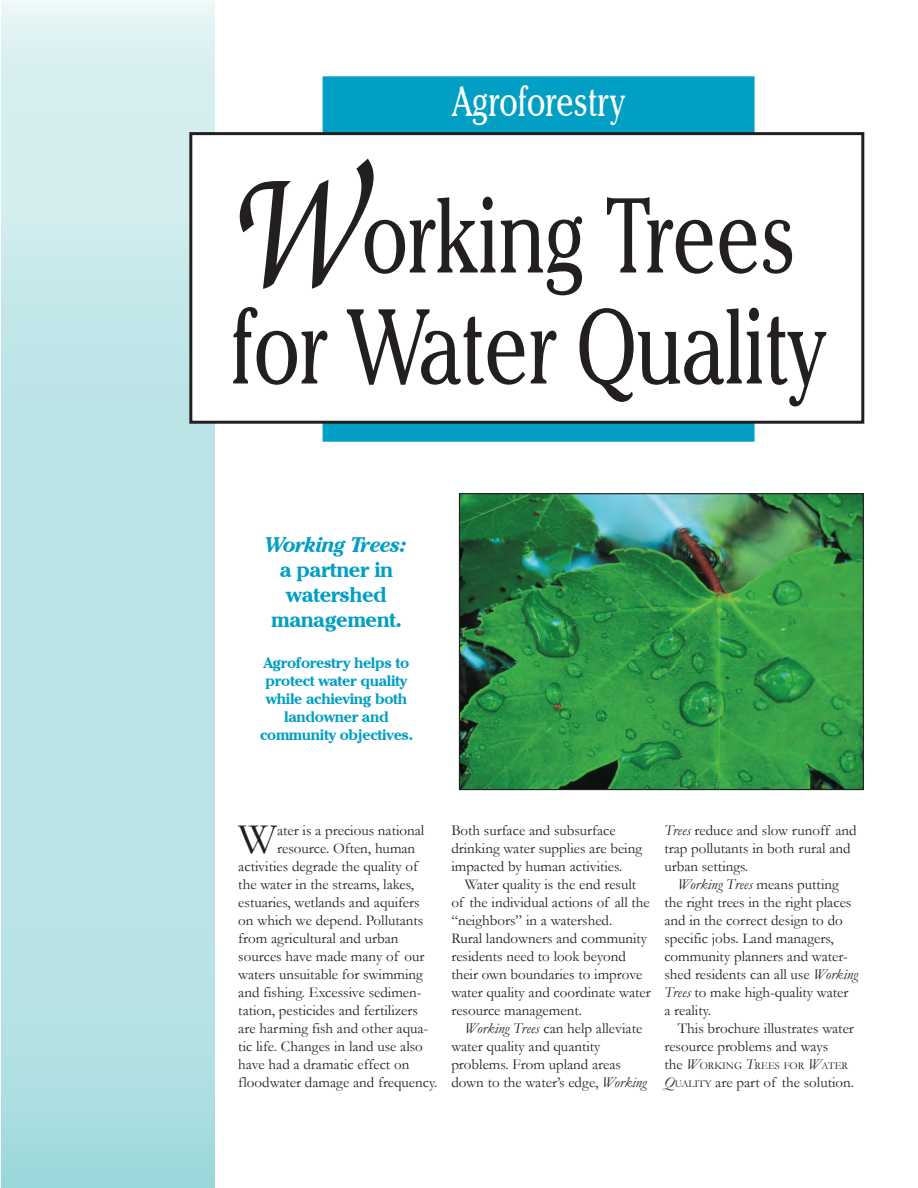
<style>
.page{position:relative;width:918px;height:1188px;background:#fff}
.page>*{position:absolute;margin:0;border:0;box-sizing:border-box;transform-origin:0 0}
.t1{font:italic 500 172.5px "Zapf Chancery IT Cby BT";color:#231f20;scale:.8 1}
.t2{font:105px "Cheltenham IT Cby BT";color:#231f20;scale:.75 1}
.t3{font:43.8px "Garamond";color:#231f20}
.t4{font:42px "Cheltenham IT Cby BT";color:#fff;scale:.75 1}
.t5{font:700 21px "Cheltenham IT Cby BT";letter-spacing:-.02em;color:#009fc3}
.t6{font:italic 700 21px "Cheltenham IT Cby BT";letter-spacing:-.02em;color:#009fc3}
.t7{font:15px/18px "Garamond";color:#231f20}
.t8{font:700 15px "Cheltenham IT Cby BT";letter-spacing:-.02em;color:#009fc3}
.t9{font:italic 15px "Garamond";color:#231f20}
.t10{font:10.5px "Garamond";color:#231f20}
.s1{font-style:italic}
.s2{font-style:normal}
.s3{font-size:15px}
.s4{font-style:italic;font-size:15px}
.s5{font-size:10.5px}
</style>
<div class="page">
<svg style="left:2px;top:0;width:213px;height:1188px;background:#bee5e7"></svg>
<div style="left:323px;top:76px;width:432px;height:366px;background:#009fc3;border:2px solid #009fc3"></div>
<img style="left:461px;top:495px;width:401px;height:293px">
<div style="left:459px;top:493px;width:405px;height:297px;border:1px solid #231f20"></div>
<div style="left:191px;top:134px;width:672px;height:288px;background:#fff"></div>
<div style="left:189px;top:132px;width:675px;height:292px;border:3px solid #231f20"></div>
<p class="t4" style="left:452px;top:75px;width:232px">Agroforestry</p>
<p class="t1" style="left:237px;top:140px;width:160px">W</p>
<p class="t2" style="left:362px;top:170px;width:580px">orking Trees</p>
<p class="t2" style="left:231px;top:281px;width:794px">for Water Quality</p>
<p class="t6" style="left:266px;top:531px;width:143px">Working Trees:</p>
<p class="t5" style="left:280px;top:556px;width:115px">a partner in</p>
<p class="t5" style="left:286px;top:582px;width:102px">watershed</p>
<p class="t5" style="left:271px;top:607px;width:132px">management.</p>
<p class="t8" style="left:264px;top:653px;width:147px">Agroforestry helps to</p>
<p class="t8" style="left:266px;top:671px;width:143px">protect water quality</p>
<p class="t8" style="left:266px;top:689px;width:143px">while achieving both</p>
<p class="t8" style="left:284px;top:707px;width:106px">landowner and</p>
<p class="t8" style="left:260px;top:725px;width:154px">community objectives.</p>
<p class="t3" style="left:238px;top:810px;width:40px">W</p>
<p class="t7" style="left:277px;top:821px;width:149px">ater is a precious national</p>
<p class="t7" style="left:277px;top:839px;width:140px">resource. Often, human</p>
<p class="t7" style="left:238px;top:857px;width:181px">activities degrade the quality of</p>
<p class="t7" style="left:238px;top:875px;width:177px">the water in the streams, lakes,</p>
<p class="t7" style="left:238px;top:893px;width:183px">estuaries, wetlands and aquifers</p>
<p class="t7" style="left:238px;top:911px;width:187px">on which we depend. Pollutants</p>
<p class="t7" style="left:238px;top:929px;width:162px">from agricultural and urban</p>
<p class="t7" style="left:238px;top:947px;width:188px">sources have made many of our</p>
<p class="t7" style="left:238px;top:965px;width:186px">waters unsuitable for swimming</p>
<p class="t7" style="left:238px;top:983px;width:185px">and fishing. Excessive sedimen-</p>
<p class="t7" style="left:238px;top:1001px;width:181px">tation, pesticides and fertilizers</p>
<p class="t7" style="left:238px;top:1019px;width:191px">are harming fish and other aqua-</p>
<p class="t7" style="left:238px;top:1037px;width:186px">tic life. Changes in land use also</p>
<p class="t7" style="left:238px;top:1055px;width:173px">have had a dramatic effect on</p>
<p class="t7" style="left:238px;top:1073px;width:201px">floodwater damage and frequency.</p>
<p class="t7" style="left:451px;top:821px;width:192px">Both surface and subsurface drinking water supplies are being impacted by human activities.</p>
<p class="t7" style="left:451px;top:875px;width:200px;text-indent:14px">Water quality is the end result of the individual actions of all the “neighbors” in a watershed.</p>
<p class="t7" style="left:451px;top:929px;width:201px">Rural landowners and community residents need to look beyond their own boundaries to improve water quality and coordinate water resource management.</p>
<p class="t7" style="left:451px;top:1019px;width:197px;text-indent:14px"><span class="s1">Working Trees</span> can help alleviate water quality and quantity problems. From upland areas down to the water’s edge, <span class="s1">Working</span></p>
<p class="t7" style="left:664px;top:821px;width:194px"><span class="s1">Trees</span> reduce and slow runoff and trap pollutants in both rural and urban settings.</p>
<p class="t9" style="left:678px;top:874px;width:162px">Working Trees <span class="s2">means putting</span></p>
<p class="t7" style="left:664px;top:893px;width:195px">the right trees in the right places and in the correct design to do specific jobs. Land managers, community planners and water&shy;shed residents can all use <span class="s1">Working<br>Trees</span> to make high-quality water a reality.</p>
<p class="t7" style="left:664px;top:1019px;width:191px;text-indent:14px">This brochure illustrates water resource problems and ways</p>
<p class="t10" style="left:664px;top:1058px;width:185px"><span class="s3">the</span> <span class="s4">W</span>ORKING <span class="s4">T</span>REES FOR <span class="s4">W</span>ATER</p>
<p class="t7" style="left:664px;top:1073px;width:191px"><span class="s1">Q</span><span class="s5">UALITY</span> are part of the solution.</p>
</div>
